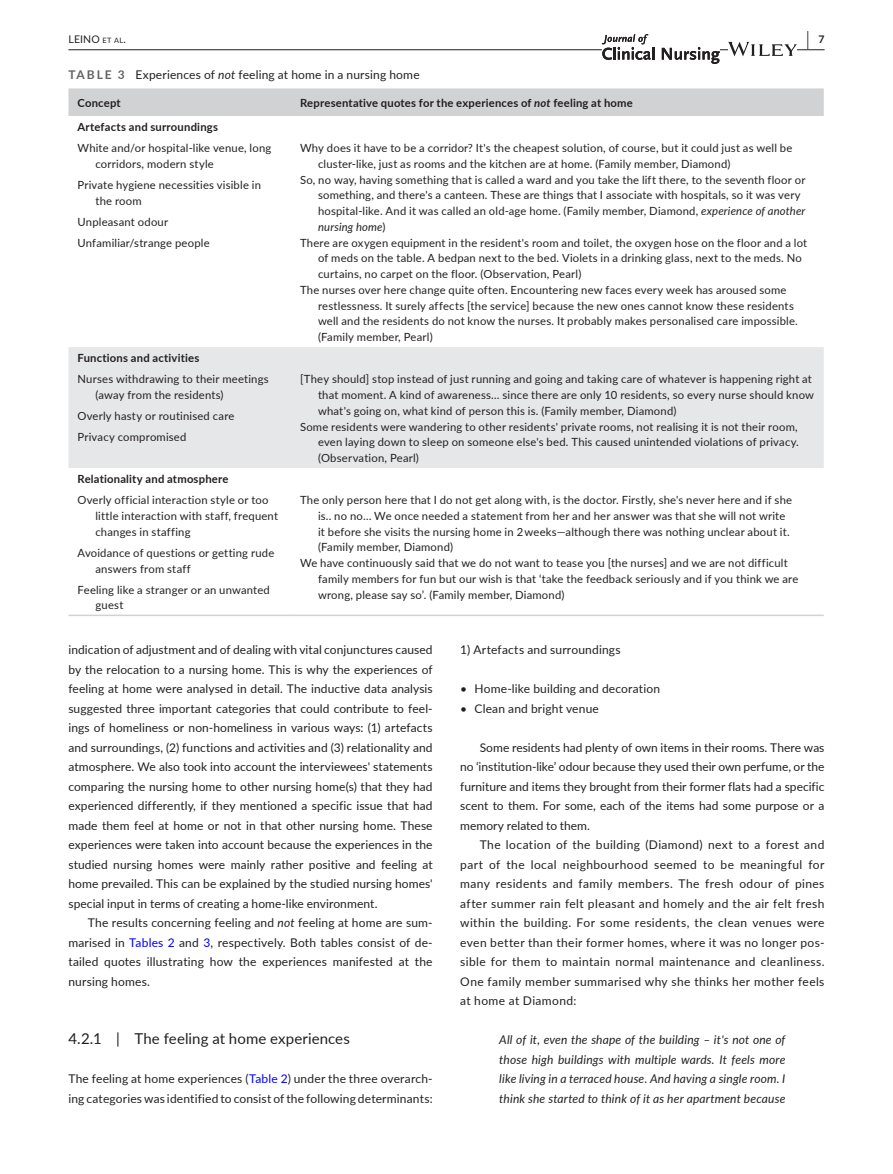
<style>
.page{position:relative;width:893px;height:1174px;background:#fff}
.page>*{position:absolute;margin:0;border:0;box-sizing:border-box;transform-origin:0 0}
.t1{font:700 19.5px "Lato";color:#231f20;scale:.43 1}
.t2{font:15px "Lato";letter-spacing:.005em;color:#231f20}
.t3{font:12px/19.5px "Lato";letter-spacing:.015em;color:#231f20;text-align:justify}
.t4{font:italic 12px/19.5px "Lato";letter-spacing:.015em;color:#231f20;text-align:justify}
.t5{font:11.25px/15.8px "Lato";letter-spacing:.02em;color:#231f20}
.t6{font:700 11.25px "Lato";letter-spacing:.02em;color:#231f20}
.t7{font:italic 11.25px "Lato";letter-spacing:.015em;color:#231f20}
.t8{font:10.5px "Lato";letter-spacing:.015em;color:#231f20}
.s1{font-size:7.35px}
.s2{font-weight:700;color:#636366}
.s3{font-style:italic}
.s4{font-style:normal}
.s5{color:#00f}
</style>
<div class="page">
<hr style="left:68px;top:49px;width:756px;height:1px;background:#231f20">
<div style="left:602px;top:34px;width:118px;height:30px;background:#fff"></div>
<svg style="left:602px;top:34px;width:52px;height:26px"></svg>
<svg style="left:662px;top:47px;width:58px;height:17px"></svg>
<svg style="left:728px;top:42px;width:69px;height:14px"></svg>
<div style="left:68px;top:88px;width:756px;height:28px;background:#d1d2d4"></div>
<div style="left:68px;top:347px;width:756px;height:121px;background:#e6e7e9"></div>
<hr style="left:68px;top:614px;width:223px;height:2px;background:#d1d2d4">
<hr style="left:291px;top:614px;width:533px;height:2px;background:#d1d2d4">
<p class="t8" style="left:68px;top:31px;width:59px">LEINO <span class="s1">et al</span>.</p>
<h1 class="t1" style="left:807px;top:25px;width:43px">| <sup>7</sup></h1>
<p class="t3" style="left:68px;top:64px;width:353px"><span class="s2">TABLE 3</span> Experiences of <span class="s3">not</span> feeling at home in a nursing home</p>
<p class="t6" style="left:77px;top:94px;width:45px">Concept</p>
<p class="t6" style="left:300px;top:94px;width:334px">Representative quotes for the experiences of <span class="s3">not</span> feeling at home</p>
<p class="t6" style="left:77px;top:119px;width:142px">Artefacts and surroundings</p>
<p class="t5" style="left:95px;top:140px;width:177px;text-indent:-18px">White and/or hospital-like venue, long corridors, modern style</p>
<p class="t5" style="left:300px;top:140px;width:494px">Why does it have to be a corridor? It's the cheapest solution, of course, but it could just as well be</p>
<p class="t5" style="left:318px;top:155px;width:414px">cluster-like, just as rooms and the kitchen are at home. (Family member, Diamond)</p>
<p class="t5" style="left:300px;top:171px;width:507px">So, no way, having something that is called a ward and you take the lift there, to the seventh floor or</p>
<p class="t5" style="left:318px;top:187px;width:484px">something, and there's a canteen. These are things that I associate with hospitals, so it was very</p>
<p class="t5" style="left:318px;top:203px;width:489px">hospital-like. And it was called an old-age home. (Family member, Diamond, <span class="s3">experience of another</span></p>
<p class="t7" style="left:318px;top:219px;width:69px">nursing home<span class="s4">)</span></p>
<p class="t5" style="left:300px;top:234px;width:509px">There are oxygen equipment in the resident's room and toilet, the oxygen hose on the floor and a lot</p>
<p class="t5" style="left:318px;top:250px;width:485px">of meds on the table. A bedpan next to the bed. Violets in a drinking glass, next to the meds. No</p>
<p class="t5" style="left:318px;top:266px;width:265px">curtains, no carpet on the floor. (Observation, Pearl)</p>
<p class="t5" style="left:300px;top:281px;width:488px">The nurses over here change quite often. Encountering new faces every week has aroused some</p>
<p class="t5" style="left:318px;top:297px;width:477px">restlessness. It surely affects [the service] because the new ones cannot know these residents</p>
<p class="t5" style="left:318px;top:313px;width:481px">well and the residents do not know the nurses. It probably makes personalised care impossible.</p>
<p class="t5" style="left:318px;top:329px;width:116px">(Family member, Pearl)</p>
<p class="t5" style="left:95px;top:176px;width:167px;text-indent:-18px">Private hygiene necessities visible in the room</p>
<p class="t5" style="left:77px;top:211px;width:134px;line-height:21px">Unpleasant odour<br>Unfamiliar/strange people</p>
<p class="t6" style="left:77px;top:350px;width:123px">Functions and activities</p>
<p class="t5" style="left:95px;top:371px;width:175px;text-indent:-18px">Nurses withdrawing to their meetings (away from the residents)</p>
<p class="t5" style="left:300px;top:371px;width:513px">[They should] stop instead of just running and going and taking care of whatever is happening right at</p>
<p class="t5" style="left:318px;top:386px;width:497px">that moment. A kind of awareness… since there are only 10 residents, so every nurse should know</p>
<p class="t5" style="left:318px;top:402px;width:360px">what's going on, what kind of person this is. (Family member, Diamond)</p>
<p class="t5" style="left:300px;top:418px;width:499px">Some residents were wandering to other residents' private rooms, not realising it is not their room,</p>
<p class="t5" style="left:318px;top:434px;width:482px">even laying down to sleep on someone else's bed. This caused unintended violations of privacy.</p>
<p class="t5" style="left:318px;top:449px;width:102px">(Observation, Pearl)</p>
<p class="t5" style="left:77px;top:405px;width:159px;line-height:21px">Overly hasty or routinised care<br>Privacy compromised</p>
<p class="t6" style="left:77px;top:471px;width:153px">Relationality and atmosphere</p>
<p class="t5" style="left:95px;top:492px;width:184px;text-indent:-18px">Overly official interaction style or too little interaction with staff, frequent changes in staffing</p>
<p class="t5" style="left:300px;top:492px;width:494px">The only person here that I do not get along with, is the doctor. Firstly, she's never here and if she</p>
<p class="t5" style="left:318px;top:507px;width:469px">is.. no no… We once needed a statement from her and her answer was that she will not write</p>
<p class="t5" style="left:318px;top:523px;width:473px">it before she visits the nursing home in 2 weeks—although there was nothing unclear about it.</p>
<p class="t5" style="left:318px;top:539px;width:137px">(Family member, Diamond)</p>
<p class="t5" style="left:300px;top:555px;width:489px">We have continuously said that we do not want to tease you [the nurses] and we are not difficult</p>
<p class="t5" style="left:318px;top:570px;width:482px">family members for fun but our wish is that ‘take the feedback seriously and if you think we are</p>
<p class="t5" style="left:318px;top:586px;width:248px">wrong, please say so’. (Family member, Diamond)</p>
<p class="t5" style="left:95px;top:544px;width:180px;text-indent:-18px">Avoidance of questions or getting rude answers from staff</p>
<p class="t5" style="left:95px;top:581px;width:176px;text-indent:-18px">Feeling like a stranger or an unwanted guest</p>
<p class="t3" style="left:68px;top:639px;width:366px">indication of adjustment and of dealing with vital conjunctures caused by the relocation to a nursing home. This is why the experiences of feeling at home were analysed in detail. The inductive data analysis suggested three important categories that could contribute to feel&shy;ings of homeliness or non-homeliness in various ways: (1) artefacts and surroundings, (2) functions and activities and (3) relationality and atmosphere. We also took into account the interviewees' statements comparing the nursing home to other nursing home(s) that they had experienced differently, if they mentioned a specific issue that had made them feel at home or not in that other nursing home. These experiences were taken into account because the experiences in the studied nursing homes were mainly rather positive and feeling at home prevailed. This can be explained by the studied nursing homes' special input in terms of creating a home-like environment.</p>
<p class="t3" style="left:68px;top:912px;width:366px;text-indent:20px">The results concerning feeling and <span class="s3">not</span> feeling at home are sum&shy;marised in <span class="s5">Tables 2</span> and <span class="s5">3</span>, respectively. Both tables consist of de&shy;tailed quotes illustrating how the experiences manifested at the nursing homes.</p>
<h2 class="t2" style="left:68px;top:1028px;width:283px">4.2.1 | The feeling at home experiences</h2>
<p class="t3" style="left:68px;top:1068px;width:366px">The feeling at home experiences (<span class="s5">Table 2</span>) under the three overarch&shy;ing categories was identified to consist of the following determinants:</p>
<p class="t3" style="left:460px;top:639px;width:162px">1) Artefacts and surroundings</p>
<p class="t3" style="left:460px;top:678px;width:201px">• Home-like building and decoration</p>
<p class="t3" style="left:460px;top:698px;width:140px">• Clean and bright venue</p>
<p class="t3" style="left:460px;top:737px;width:366px;text-indent:20px">Some residents had plenty of own items in their rooms. There was no ‘institution-like’ odour because they used their own perfume, or the furniture and items they brought from their former flats had a specific scent to them. For some, each of the items had some purpose or a memory related to them.</p>
<p class="t3" style="left:460px;top:834px;width:366px;text-indent:20px">The location of the building (Diamond) next to a forest and part of the local neighbourhood seemed to be meaningful for many residents and family members. The fresh odour of pines after summer rain felt pleasant and homely and the air felt fresh within the building. For some residents, the clean venues were even better than their former homes, where it was no longer pos&shy;sible for them to maintain normal maintenance and cleanliness.<br>One family member summarised why she thinks her mother feels at home at Diamond:</p>
<p class="t4" style="left:499px;top:1029px;width:288px">All of it, even the shape of the building – it's not one of those high buildings with multiple wards. It feels more like living in a terraced house. And having a single room. I think she started to think of it as her apartment because</p>
</div>
